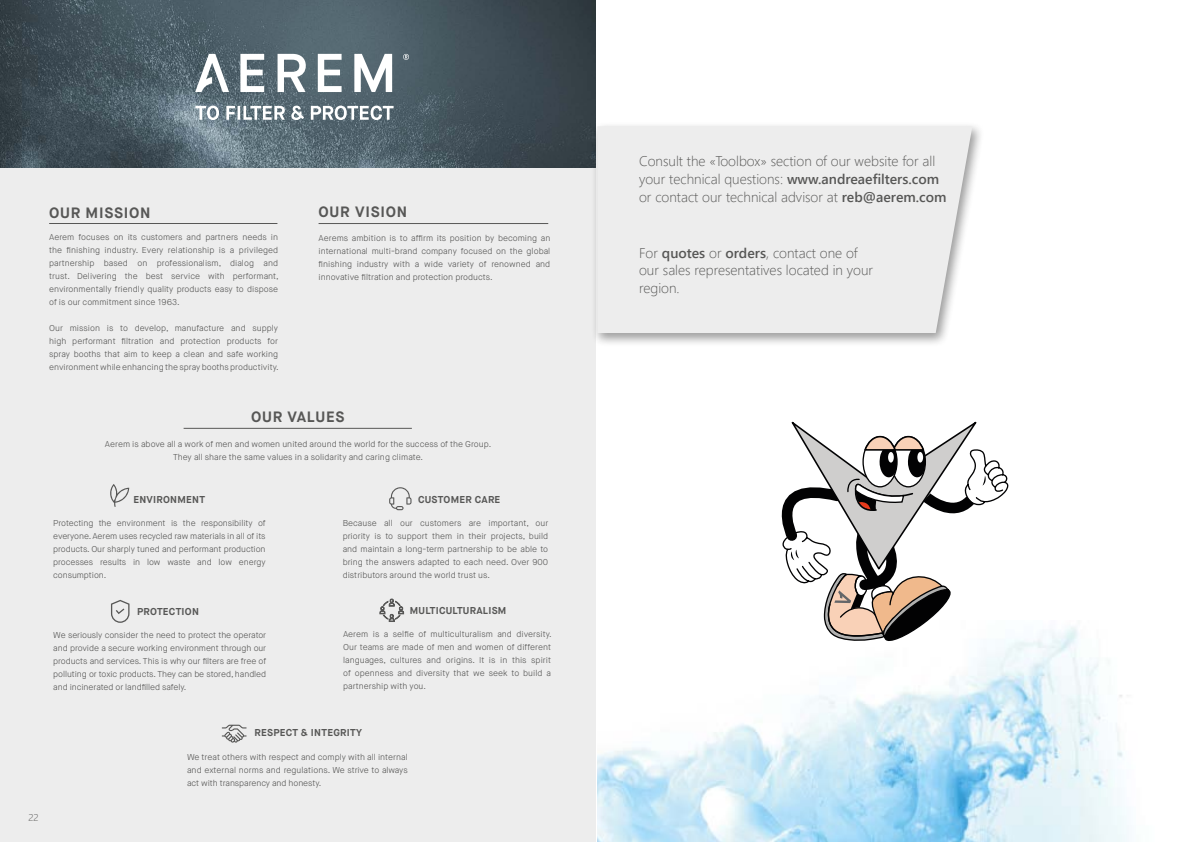
<style>
.page{position:relative;width:1191px;height:842px;background:#fff}
.page>*{position:absolute;margin:0;border:0;box-sizing:border-box;transform-origin:0 0}
.t1{font:700 15px "Maison Neue";letter-spacing:.05em;color:#575756}
.t2{font:300 14px/18px "Segoe UI";color:#575756}
.t3{font:700 10px "Maison Neue";letter-spacing:.025em;color:#575756}
.t4{font:300 10px "Segoe UI";color:#575756}
.t5{font:300 8.5px/13px "Maison Neue";color:#575756;text-align:justify}
.s1{font-weight:600}
</style>
<div class="page">
<div style="left:0;top:153px;width:595px;height:689px;background:#ededed"></div>
<img style="left:0;top:0;width:595px;height:168px">
<svg style="left:195px;top:106px;width:198px;height:14px"></svg>
<svg style="left:403px;top:54px;width:6px;height:6px"></svg>
<svg style="left:240px;top:54px;width:24px;height:38px"></svg>
<svg style="left:277px;top:54px;width:29px;height:38px"></svg>
<svg style="left:318px;top:54px;width:23px;height:38px"></svg>
<svg style="left:354px;top:54px;width:38px;height:38px"></svg>
<svg style="left:195px;top:54px;width:34px;height:38px"></svg>
<hr style="left:49px;top:223px;width:228px;height:1px;background:#575756">
<hr style="left:318px;top:223px;width:230px;height:1px;background:#575756">
<hr style="left:184px;top:428px;width:228px;height:1px;background:#575756">
<svg style="left:110px;top:484px;width:19px;height:23px"></svg>
<svg style="left:389px;top:487px;width:22px;height:23px"></svg>
<svg style="left:111px;top:600px;width:18px;height:23px"></svg>
<svg style="left:221px;top:725px;width:26px;height:18px"></svg>
<svg style="left:379px;top:599px;width:25px;height:23px"></svg>
<img style="left:597px;top:627px;width:532px;height:215px">
<div style="left:591px;top:121px;width:393px;height:226px;background:#000;opacity:.4"></div>
<div style="left:597px;top:126px;width:375px;height:207px;background:#ededed"></div>
<svg style="left:765px;top:421px;width:243px;height:263px"></svg>
<h1 class="t1" style="left:49px;top:203px;width:103px">OUR MISSION</h1>
<h1 class="t1" style="left:318px;top:203px;width:90px">OUR VISION</h1>
<p class="t5" style="left:49px;top:231px;width:231px">Aerem focuses on its customers and partners needs in the finishing industry. Every relationship is a privileged partnership based on professionalism, dialog and trust. Delivering the best service with performant, environmentally friendly quality products easy to dispose of is our commitment since 1963.</p>
<p class="t5" style="left:49px;top:322px;width:231px">Our mission is to develop, manufacture and supply high performant filtration and protection products for spray booths that aim to keep a clean and safe working environment while enhancing the spray booths productivity.</p>
<p class="t5" style="left:318px;top:232px;width:233px">Aerems ambition is to affirm its position by becoming an international multi-brand company focused on the global finishing industry with a wide variety of renowned and innovative filtration and protection products.</p>
<p class="t4" style="left:28px;top:808px;width:12px">22</p>
<h1 class="t1" style="left:251px;top:407px;width:95px">OUR VALUES</h1>
<p class="t5" style="left:105px;top:437px;width:388px;text-align:center">Aerem is above all a work of men and women united around the world for the success of the Group.<br>They all share the same values in a solidarity and caring climate.</p>
<p class="t3" style="left:133px;top:493px;width:73px">ENVIRONMENT</p>
<p class="t5" style="left:53px;top:516px;width:214px">Protecting the environment is the responsibility of everyone. Aerem uses recycled raw materials in all of its products. Our sharply tuned and performant production processes results in low waste and low energy consumption.</p>
<p class="t3" style="left:418px;top:493px;width:84px">CUSTOMER CARE</p>
<p class="t5" style="left:343px;top:516px;width:207px">Because all our customers are important, our priority is to support them in their projects, build and maintain a long-term partnership to be able to bring the answers adapted to each need. Over 900 distributors around the world trust us.</p>
<p class="t3" style="left:410px;top:604px;width:98px">MULTICULTURALISM</p>
<p class="t5" style="left:343px;top:627px;width:210px">Aerem is a selfie of multiculturalism and diversity.<br>Our teams are made of men and women of different languages, cultures and origins. It is in this spirit of openness and diversity that we seek to build a partnership with you.</p>
<p class="t3" style="left:255px;top:726px;width:109px">RESPECT &amp; INTEGRITY</p>
<p class="t5" style="left:187px;top:751px;width:222px">We treat others with respect and comply with all internal and external norms and regulations. We strive to always act with transparency and honesty.</p>
<p class="t3" style="left:137px;top:605px;width:63px">PROTECTION</p>
<p class="t5" style="left:53px;top:629px;width:214px">We seriously consider the need to protect the operator and provide a secure working environment through our products and services. This is why our filters are free of polluting or toxic products. They can be stored, handled and incinerated or landfilled safely.</p>
<h2 class="t2" style="left:639px;top:150px;width:309px">Consult the «Toolbox» section of our website for all your technical questions: <span class="s1">www.andreaefilters.com </span>or contact our technical advisor at <span class="s1">reb@aerem.com</span></h2>
<h2 class="t2" style="left:639px;top:243px;width:236px;line-height:17.7px">For <span class="s1">quotes</span> or <span class="s1">orders</span>, contact one of our sales representatives located in your region.</h2>
</div>
